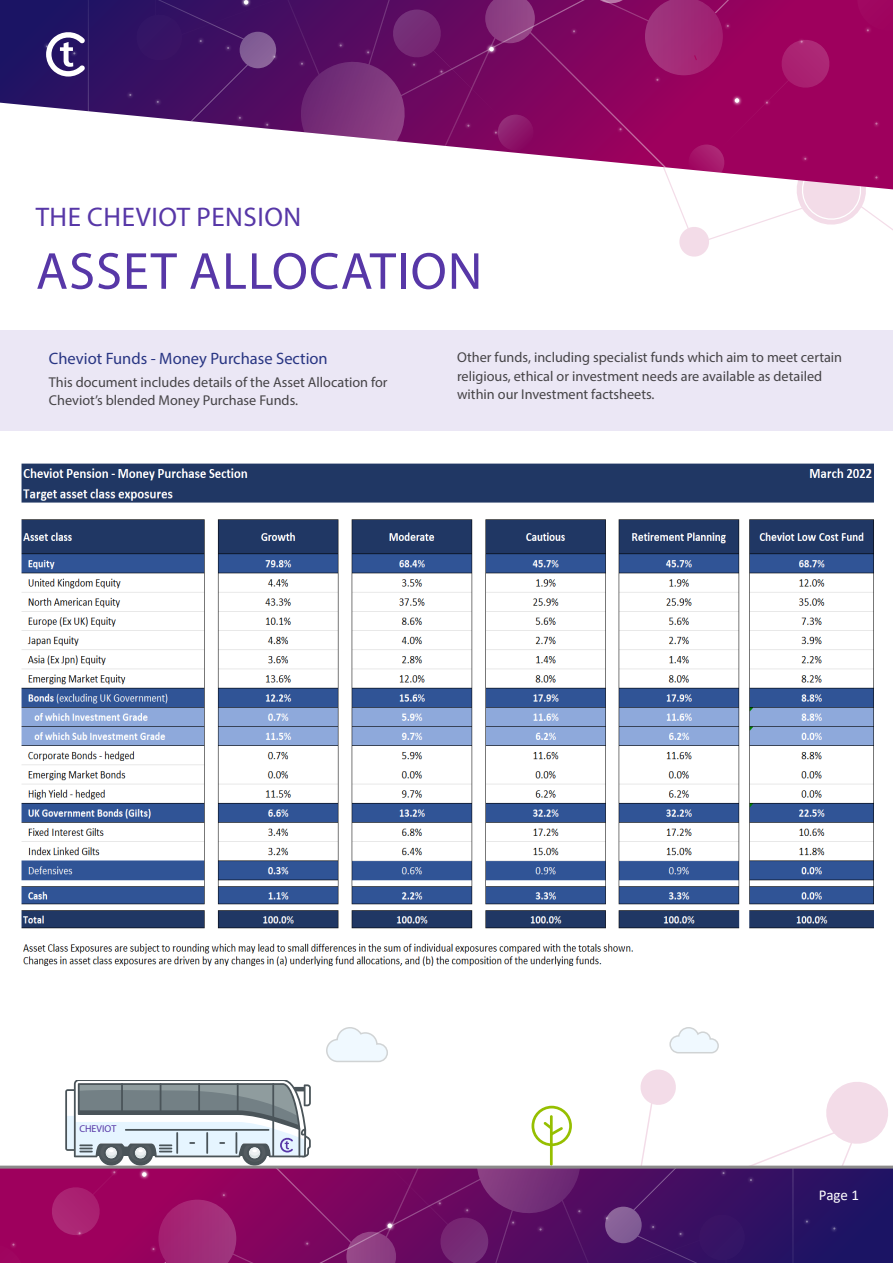
<style>
.page{position:relative;width:893px;height:1263px;background:#fff}
.page>*{position:absolute;margin:0;border:0;box-sizing:border-box;transform-origin:0 0}
.t1{font:52.5px "Myriad Pro";letter-spacing:.02em;color:#5737a7}
.t2{font:27px "Myriad Pro";letter-spacing:.02em;color:#5737a7}
.t3{font:16.5px "Myriad Pro";color:#283583}
.t4{font:15px "Calibri";color:#fff}
.t5{font:14.25px/18.8px "Myriad Pro";color:#454346}
.t6{font:9.9px "Myriad Pro";color:#5737a7}
</style>
<div class="page">
<svg style="left:0;top:0;width:41px;height:107px;background:#231867"></svg>
<svg style="left:41px;top:0;width:852px;height:257px"></svg>
<div style="left:0;top:330px;width:893px;height:101px;background:#ebe7f5"></div>
<svg style="left:0;top:1027px;width:892px;height:236px"></svg>
<hr style="left:0;top:1165px;width:893px;height:3px;background:#8b8a8a">
<img style="left:21px;top:463px;width:852px;height:503px">
<h2 class="t2" style="left:36px;top:200px;width:267px">THE CHEVIOT PENSION</h2>
<h1 class="t1" style="left:36px;top:239px;width:448px">ASSET ALLOCATION</h1>
<p class="t3" style="left:49px;top:348px;width:280px">Cheviot Funds - Money Purchase Section</p>
<p class="t5" style="left:49px;top:372px;width:340px">This document includes details of the Asset Allocation for<br>Cheviot’s blended Money Purchase Funds.</p>
<p class="t5" style="left:457px;top:347px;width:387px">Other funds, including specialist funds which aim to meet certain religious, ethical or investment needs are available as detailed within our Investment factsheets.</p>
<p class="t6" style="left:79px;top:1123px;width:38px">CHEVIOT</p>
<p class="t4" style="left:819px;top:1184px;width:42px">Page 1</p>
</div>
